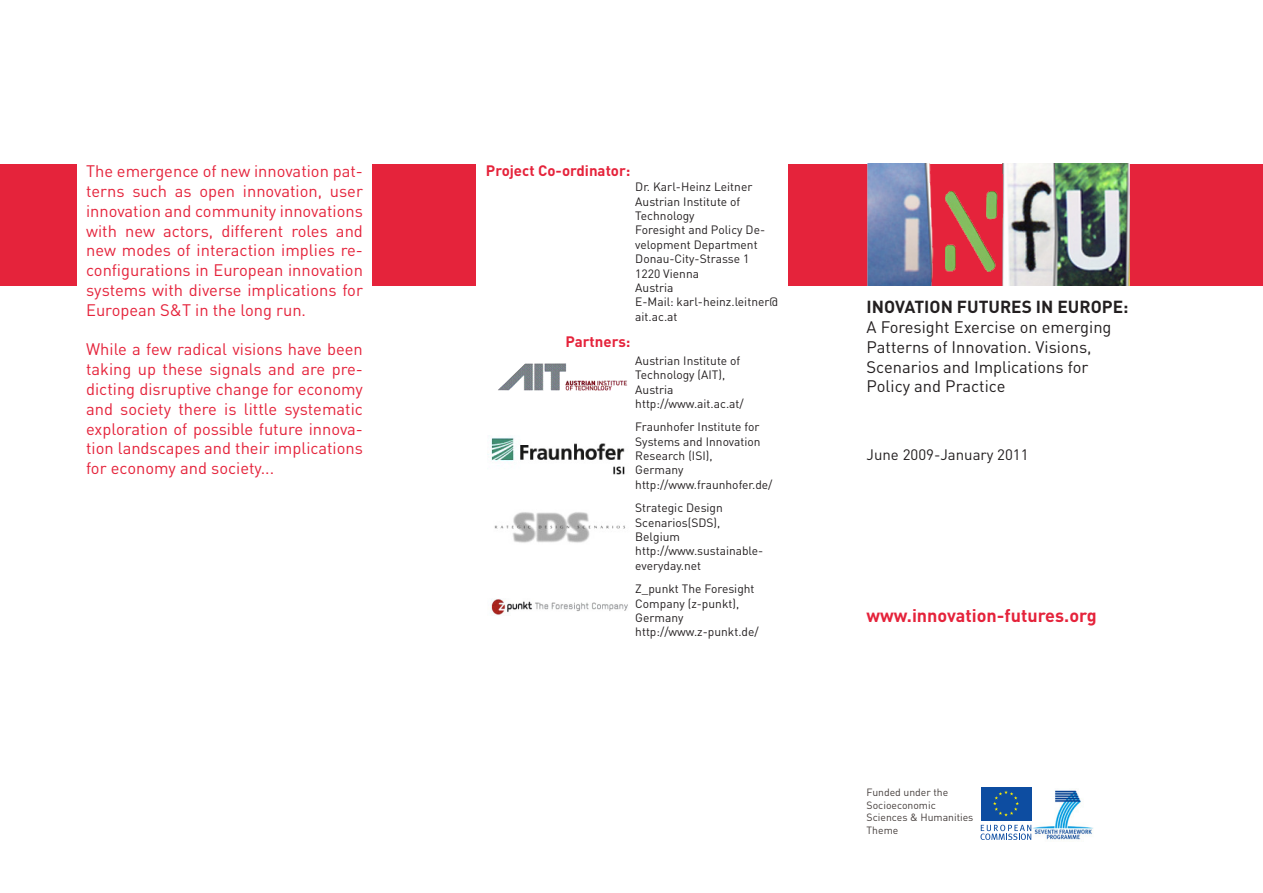
<style>
.page{position:relative;width:1263px;height:893px;background:#fff}
.page>*{position:absolute;margin:0;border:0;box-sizing:border-box;transform-origin:0 0}
.t1{font:700 18px "DIN";color:#e5233b}
.t2{font:700 17.25px "DIN";color:#231f20}
.t3{font:16.5px/19.8px "DIN";color:#e5233b;text-align:justify}
.t4{font:16.5px/19.8px "DIN";color:#231f20}
.t5{font:700 15px "DIN";color:#e5233b}
.t6{font:15px "DIN";color:#231f20}
.t7{font:12px/14.4px "DIN";color:#231f20}
.t8{font:10.35px "DIN";color:#443d3b}
</style>
<div class="page">
<img style="left:1030px;top:788px;width:64px;height:53px">
<div style="left:981px;top:787px;width:50px;height:33px;background:#0d4da1"></div>
<svg style="left:993px;top:790px;width:26px;height:26px"></svg>
<svg style="left:980px;top:825px;width:51px;height:15px"></svg>
<div style="left:0;top:164px;width:1263px;height:122px;background:#e5233b"></div>
<img style="left:867px;top:164px;width:263px;height:122px">
<div style="left:77px;top:156px;width:295px;height:433px;background:#fff"></div>
<div style="left:476px;top:116px;width:312px;height:536px;background:#fff"></div>
<img style="left:488px;top:437px;width:137px;height:38px">
<img style="left:498px;top:363px;width:129px;height:28px">
<img style="left:494px;top:512px;width:132px;height:31px">
<img style="left:491px;top:599px;width:137px;height:16px">
<p class="t3" style="left:86px;top:161px;width:278px">The emergence of new innovation pat&shy;terns such as open innovation, user innovation and community innovations with new actors, different roles and new modes of interaction implies re&shy;configurations in European innovation systems with diverse implications for European S&amp;T in the long run.</p>
<p class="t3" style="left:86px;top:339px;width:278px">While a few radical visions have been taking up these signals and are pre&shy;dicting disruptive change for economy and society there is little systematic exploration of possible future innova&shy;tion landscapes and their implications for economy and society...</p>
<p class="t5" style="left:486px;top:161px;width:146px">Project Co-ordinator:</p>
<p class="t7" style="left:635px;top:179px;width:119px">Dr. Karl-Heinz Leitner</p>
<p class="t7" style="left:635px;top:194px;width:107px">Austrian Institute of</p>
<p class="t7" style="left:635px;top:208px;width:61px">Technology</p>
<p class="t7" style="left:635px;top:223px;width:131px">Foresight and Policy De&shy;velopment Department</p>
<p class="t7" style="left:635px;top:251px;width:116px">Donau-City-Strasse 1</p>
<p class="t7" style="left:635px;top:266px;width:65px">1220 Vienna</p>
<p class="t7" style="left:635px;top:280px;width:40px">Austria</p>
<p class="t7" style="left:635px;top:295px;width:144px">E-Mail: karl-heinz.leitner@ ait.ac.at</p>
<p class="t5" style="left:565px;top:332px;width:67px">Partners:</p>
<p class="t7" style="left:635px;top:353px;width:107px">Austrian Institute of</p>
<p class="t7" style="left:635px;top:367px;width:91px">Technology (AIT),</p>
<p class="t7" style="left:635px;top:382px;width:40px">Austria</p>
<p class="t7" style="left:635px;top:396px;width:110px">http://www.ait.ac.at/</p>
<p class="t7" style="left:635px;top:419px;width:127px;text-align:justify">Fraunhofer Institute for Systems and Innovation Research (ISI),</p>
<p class="t7" style="left:635px;top:463px;width:50px">Germany</p>
<p class="t7" style="left:635px;top:477px;width:139px">http://www.fraunhofer.de/</p>
<p class="t7" style="left:635px;top:500px;width:89px">Strategic Design<br>Scenarios(SDS),</p>
<p class="t7" style="left:635px;top:529px;width:46px">Belgium</p>
<p class="t7" style="left:635px;top:544px;width:130px">http://www.sustainable&shy;everyday.net</p>
<p class="t7" style="left:635px;top:581px;width:121px">Z_punkt The Foresight<br>Company (z-punkt),</p>
<p class="t7" style="left:635px;top:610px;width:50px">Germany</p>
<p class="t7" style="left:635px;top:625px;width:125px">http://www.z-punkt.de/</p>
<p class="t2" style="left:867px;top:296px;width:263px">INOVATION FUTURES IN EUROPE:</p>
<p class="t4" style="left:867px;top:317px;width:246px">A Foresight Exercise on emerging<br>Patterns of Innovation. Visions,<br>Scenarios and Implications for</p>
<p class="t4" style="left:867px;top:376px;width:140px">Policy and Practice</p>
<p class="t6" style="left:867px;top:445px;width:163px">June 2009-January 2011</p>
<p class="t1" style="left:867px;top:604px;width:232px">www.innovation-futures.org</p>
<p class="t8" style="left:867px;top:786px;width:83px">Funded under the</p>
<p class="t8" style="left:867px;top:799px;width:71px">Socioeconomic</p>
<p class="t8" style="left:867px;top:811px;width:108px">Sciences &amp; Humanities</p>
<p class="t8" style="left:867px;top:824px;width:33px">Theme</p>
</div>
